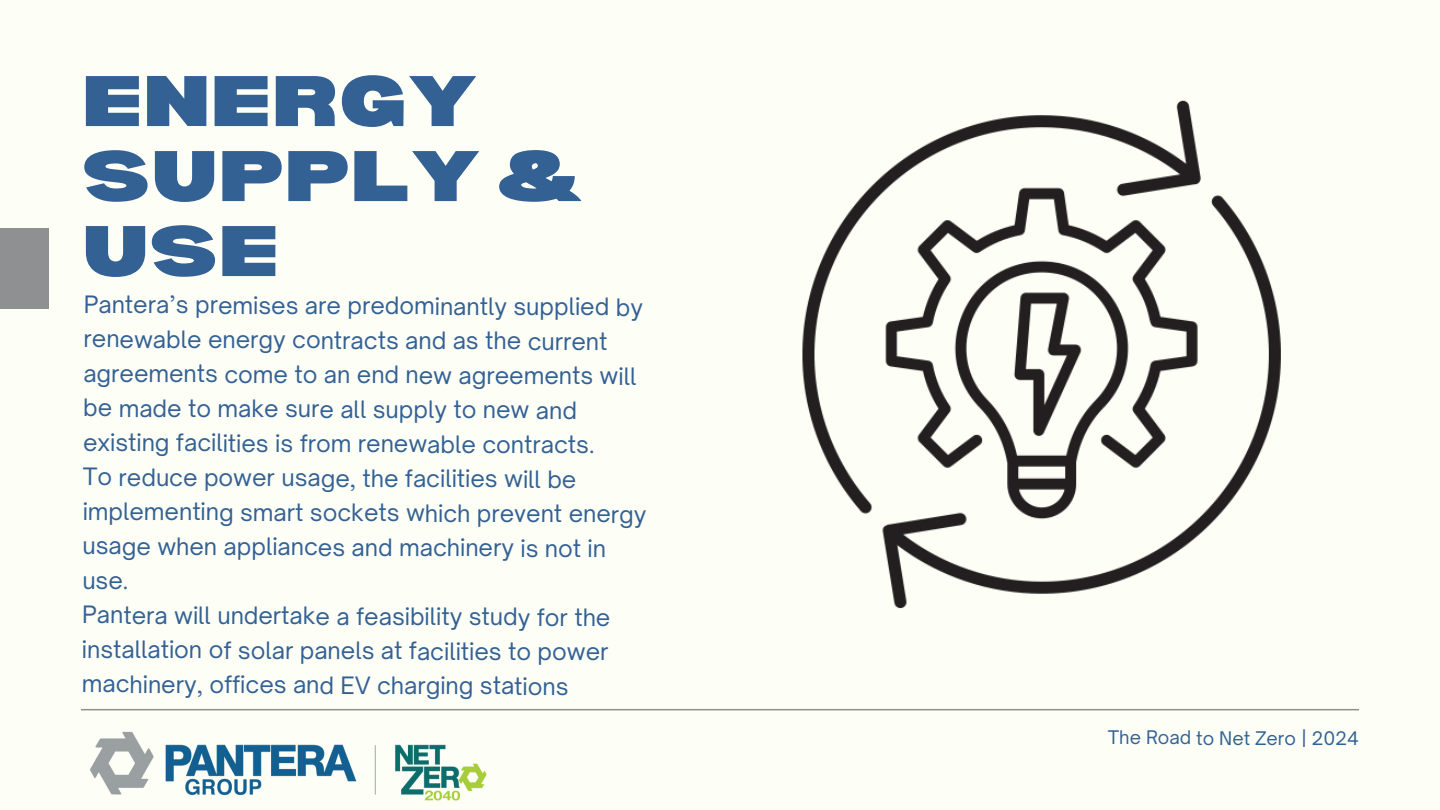
<style>
.page{position:relative;width:1440px;height:810px;background:#fdfff7}
.page>*{position:absolute;margin:0;border:0;box-sizing:border-box;transform-origin:0 0}
.t1{font:900 expanded 70px/75px "Bernoru";color:#346194}
.t2{font:23px/34.4px "Open Sauce One";letter-spacing:-.005em;color:#346194}
.t3{font:18px "Open Sauce One";letter-spacing:-.005em;color:#346194}
</style>
<div class="page">
<div style="left:0;top:229px;width:48px;height:80px;background:#8e9091"></div>
<hr style="left:81px;top:709px;width:1278px;height:1px;background:#8e9091">
<img style="left:802px;top:100px;width:479px;height:509px">
<img style="left:90px;top:731px;width:397px;height:70px">
<p class="t1" style="left:82px;top:61px;width:502px">ENERGY<br>SUPPLY &amp;<br>USE</p>
<p class="t2" style="left:83px;top:288px;width:562px">Pantera’s premises are predominantly supplied by renewable energy contracts and as the current agreements come to an end new agreements will be made to make sure all supply to new and existing facilities is from renewable contracts.</p>
<p class="t2" style="left:82px;top:461px;width:566px;line-height:34.1px">To reduce power usage, the facilities will be implementing smart sockets which prevent energy usage when appliances and machinery is not in use.</p>
<p class="t2" style="left:82px;top:599px;width:530px;text-align:justify">Pantera will undertake a feasibility study for the installation of solar panels at facilities to power machinery, offices and EV charging stations</p>
<p class="t3" style="left:1108px;top:727px;width:253px">The Road to Net Zero | 2024</p>
</div>
